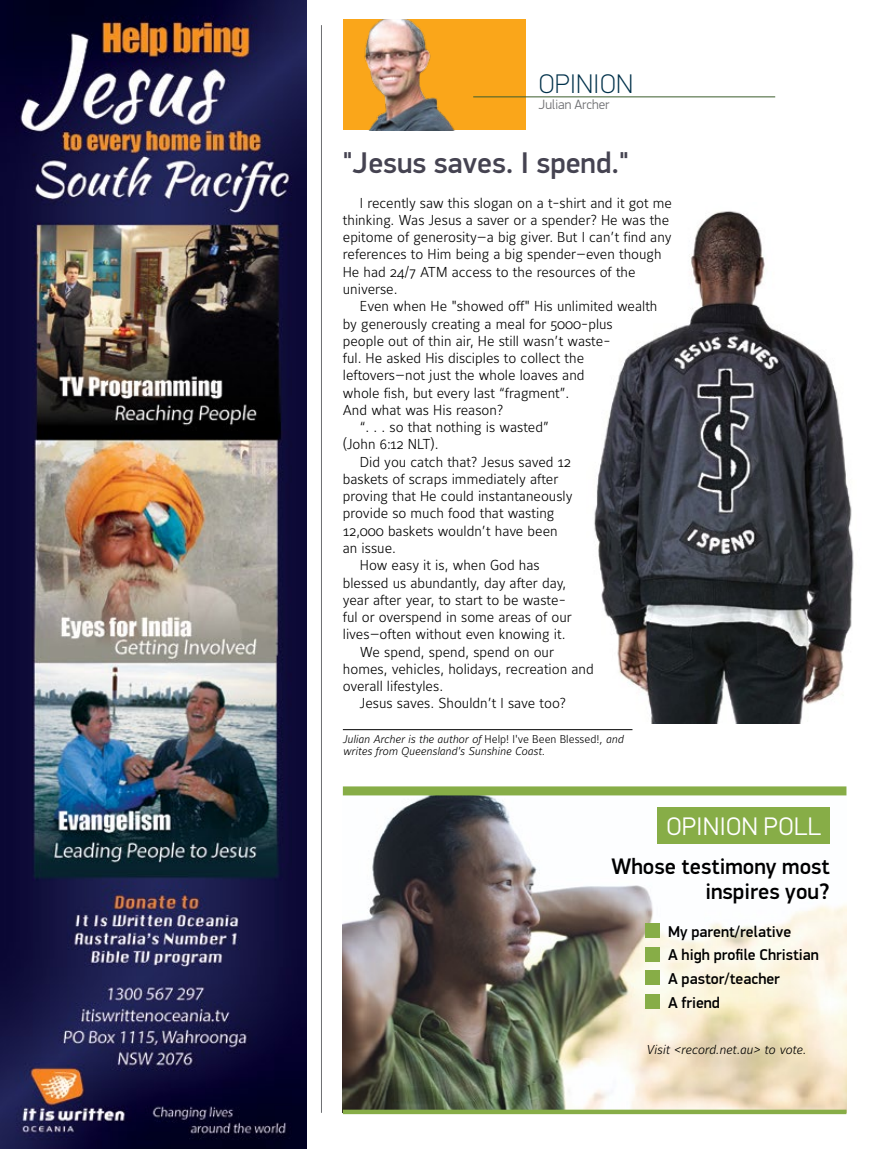
<style>
.page{position:relative;width:872px;height:1149px;background:#fff}
.page>*{position:absolute;margin:0;border:0;box-sizing:border-box;transform-origin:0 0}
.t1{font:500 30px "PF Din Display Pro";color:#454351}
.t2{font:100 27px "PF Din Display Pro";letter-spacing:.02em;color:#00314a}
.t3{font:300 25.5px "PF Din Display Pro";letter-spacing:.02em;color:#fff}
.t4{font:500 22.5px/24px "PF Din Display Pro";color:#000;text-align:right}
.t5{font:500 15.75px/23.7px "PF Din Display Pro";color:#000}
.t6{font:300 14.25px/17.2px "Maurea";color:#000}
.t7{font:300 13.5px "PF Din Display Pro";color:#6d6e71}
.t8{font:italic 300 12.75px "Maurea";color:#000}
.t9{font:italic 300 11.25px/12px "Maurea";color:#000}
.s1{font-style:normal}
</style>
<div class="page">
<div style="left:343px;top:20px;width:182px;height:110px;background:#faa61a"></div>
<img style="left:364px;top:20px;width:91px;height:110px">
<img style="left:594px;top:211px;width:260px;height:512px">
<img style="left:0;top:0;width:306px;height:1148px">
<hr style="left:473px;top:96px;width:302px;height:1px;background:#3b5d2c">
<hr style="left:321px;top:25px;width:1px;height:1087px;background:#6d6e71">
<hr style="left:343px;top:729px;width:289px;height:1px;background:#000">
<img style="left:343px;top:795px;width:503px;height:314px">
<div style="left:657px;top:807px;width:173px;height:36px;background:#87ad47"></div>
<div style="left:646px;top:922px;width:14px;height:15px;background:#87ad47"></div>
<div style="left:646px;top:946px;width:14px;height:15px;background:#87ad47"></div>
<div style="left:646px;top:970px;width:14px;height:14px;background:#87ad47"></div>
<div style="left:646px;top:994px;width:14px;height:14px;background:#87ad47"></div>
<div style="left:343px;top:786px;width:503px;height:9px;background:#87ad47"></div>
<svg style="left:343px;top:1109px;width:503px;height:4px;background:#8dad54"></svg>
<h2 class="t2" style="left:538px;top:68px;width:96px">OPINION</h2>
<p class="t7" style="left:538px;top:97px;width:73px">Julian Archer</p>
<h1 class="t1" style="left:343px;top:144px;width:287px">"Jesus saves. I spend."</h1>
<p class="t6" style="left:343px;top:195px;width:331px;text-indent:17px">I recently saw this slogan on a t-shirt and it got me thinking. Was Jesus a saver or a spender? He was the epitome of generosity—a big giver. But I can’t find any references to Him being a big spender—even though He had 24/7 ATM access to the resources of the universe.</p>
<p class="t6" style="left:360px;top:298px;width:299px">Even when He "showed off" His unlimited wealth</p>
<p class="t6" style="left:343px;top:315px;width:271px">by generously creating a meal for 5000-plus</p>
<p class="t6" style="left:343px;top:333px;width:269px">people out of thin air, He still wasn’t waste-</p>
<p class="t6" style="left:343px;top:350px;width:243px">ful. He asked His disciples to collect the</p>
<p class="t6" style="left:343px;top:367px;width:243px">leftovers—not just the whole loaves and</p>
<p class="t6" style="left:343px;top:384px;width:228px">whole fish, but every last “fragment”.</p>
<p class="t6" style="left:343px;top:402px;width:162px">And what was His reason?</p>
<p class="t6" style="left:360px;top:419px;width:190px">“. . . so that nothing is wasted”</p>
<p class="t6" style="left:343px;top:436px;width:97px">(John 6:12 NLT).</p>
<p class="t6" style="left:360px;top:453px;width:213px">Did you catch that? Jesus saved 12</p>
<p class="t6" style="left:343px;top:471px;width:217px">baskets of scraps immediately after</p>
<p class="t6" style="left:343px;top:488px;width:231px">proving that He could instantaneously</p>
<p class="t6" style="left:343px;top:505px;width:213px">provide so much food that wasting</p>
<p class="t6" style="left:343px;top:523px;width:216px">12,000 baskets wouldn’t have been</p>
<p class="t6" style="left:343px;top:540px;width:55px">an issue.</p>
<p class="t6" style="left:360px;top:557px;width:181px">How easy it is, when God has</p>
<p class="t6" style="left:343px;top:574px;width:225px">blessed us abundantly, day after day,</p>
<p class="t6" style="left:343px;top:592px;width:224px">year after year, to start to be waste-</p>
<p class="t6" style="left:343px;top:609px;width:230px">ful or overspend in some areas of our</p>
<p class="t6" style="left:343px;top:626px;width:224px">lives—often without even knowing it.</p>
<p class="t6" style="left:360px;top:643px;width:196px">We spend, spend, spend on our</p>
<p class="t6" style="left:343px;top:661px;width:252px">homes, vehicles, holidays, recreation and</p>
<p class="t6" style="left:343px;top:678px;width:102px">overall lifestyles.</p>
<p class="t6" style="left:360px;top:695px;width:208px">Jesus saves. Shouldn’t I save too?</p>
<p class="t9" style="left:343px;top:733px;width:282px">Julian Archer is the author of <span class="s1">Help! I've Been Blessed!</span>, and writes from Queensland's Sunshine Coast.</p>
<h3 class="t3" style="left:666px;top:811px;width:156px">OPINION POLL</h3>
<h3 class="t4" style="left:611px;top:855px;width:220px">Whose testimony most inspires you?</h3>
<p class="t5" style="left:668px;top:919px;width:153px">My parent/relative<br>A high profile Christian<br>A pastor/teacher<br>A friend</p>
<p class="t8" style="left:646px;top:1041px;width:162px">Visit &lt;record.net.au&gt; to vote.</p>
</div>
